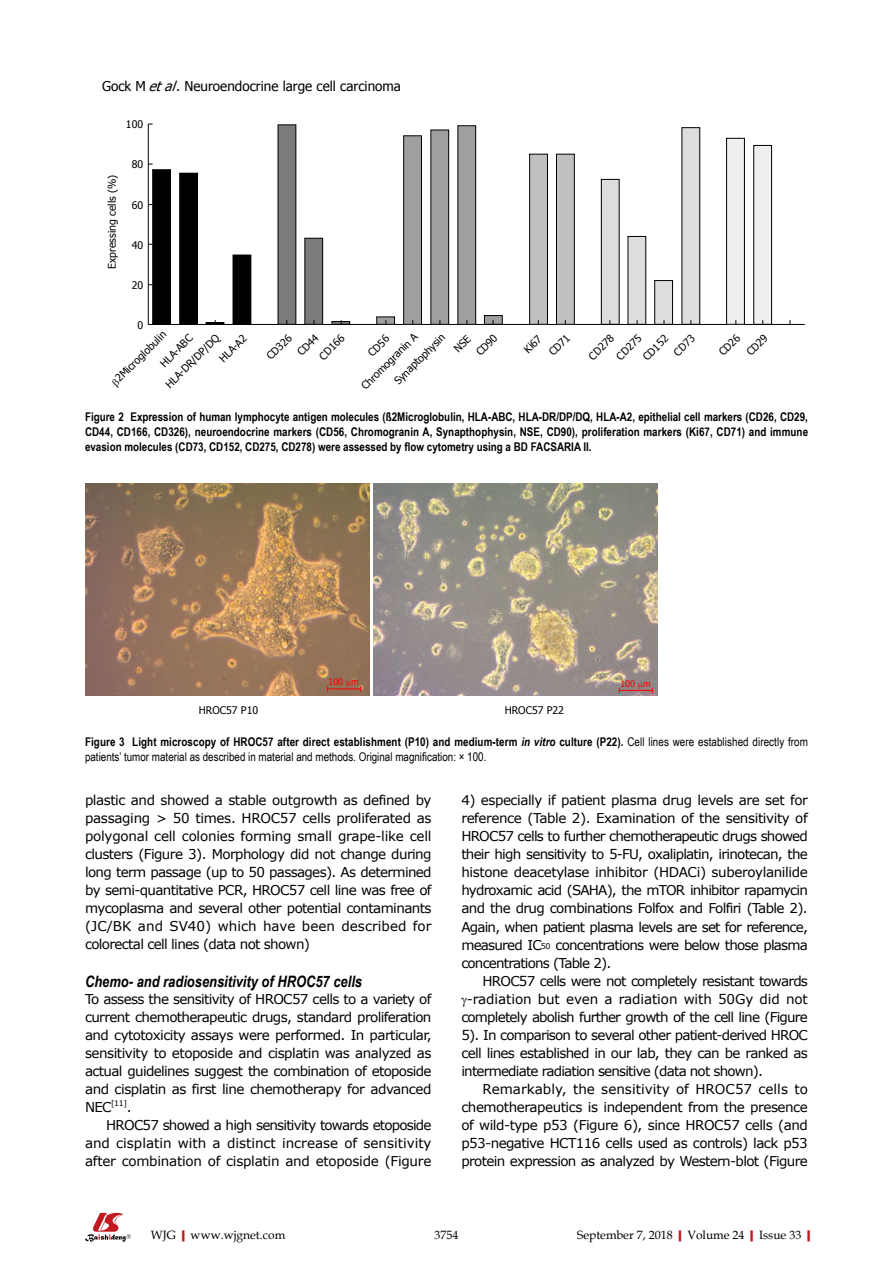
<style>
.page{position:relative;width:893px;height:1263px;background:#fff}
.page>*{position:absolute;margin:0;border:0;box-sizing:border-box;transform-origin:0 0}
.t1{font:italic 700 15.75px "Arial Narrow";color:#000}
.t2{font:13.5px/18px "Verdana";letter-spacing:-.05em;color:#000;text-align:justify}
.t3{font:13.5px "Verdana";letter-spacing:-.03em;color:#000}
.t4{font:13.5px "Verdana";color:#000}
.t5{font:13.5px "Verdana";letter-spacing:-.02em;color:#000}
.t6{font:13.5px "Tahoma";color:#000}
.t7{font:13.5px "Verdana";letter-spacing:-.005em;color:#000}
.t8{font:700 12px/15px "Arial Narrow";color:#000;text-align:justify}
.t9{font:12px/15px "Arial Narrow";color:#000}
.t10{font:12px "Book Antiqua";color:#000}
.t11{font:10.5px/21.3px "Tahoma";color:#000}
.t12{font:9px "Tahoma";color:#f00}
.t13{font:7.8px "Verdana";color:#000}
.s1{font-style:italic}
.s2{font-weight:700}
.s3{font-weight:700;font-style:italic}
.s4{font-size:7.8px}
.s5{font-weight:700;color:#c01920}
</style>
<div class="page">
<svg style="left:85px;top:1213px;width:46px;height:29px"></svg>
<hr style="left:148px;top:124px;width:1px;height:201px;background:#000">
<hr style="left:148px;top:324px;width:657px;height:1px;background:#000">
<div style="left:153px;top:170px;width:17px;height:154px;background:#000"></div>
<div style="left:152px;top:169px;width:19px;height:155px;border:1px solid #000"></div>
<div style="left:180px;top:173px;width:18px;height:151px;background:#000"></div>
<div style="left:179px;top:173px;width:19px;height:151px;border:1px solid #000"></div>
<div style="left:233px;top:255px;width:18px;height:69px;background:#000"></div>
<div style="left:278px;top:125px;width:18px;height:199px;background:#7d7c7d"></div>
<div style="left:278px;top:125px;width:18px;height:199px;border:1px solid #000"></div>
<div style="left:305px;top:238px;width:18px;height:86px;background:#7d7c7d"></div>
<div style="left:305px;top:238px;width:18px;height:86px;border:1px solid #000"></div>
<div style="left:332px;top:321px;width:18px;height:3px;border:1px solid #000"></div>
<div style="left:377px;top:317px;width:18px;height:7px;background:#9f9fa0"></div>
<div style="left:376px;top:317px;width:19px;height:7px;border:1px solid #000"></div>
<div style="left:404px;top:136px;width:17px;height:188px;background:#9f9fa0"></div>
<div style="left:403px;top:136px;width:19px;height:188px;border:1px solid #000"></div>
<div style="left:431px;top:130px;width:18px;height:194px;background:#9f9fa0"></div>
<div style="left:431px;top:130px;width:18px;height:194px;border:1px solid #000"></div>
<div style="left:458px;top:126px;width:18px;height:198px;background:#9f9fa0"></div>
<div style="left:458px;top:126px;width:18px;height:198px;border:1px solid #000"></div>
<div style="left:530px;top:154px;width:17px;height:170px;background:#bfc0c0"></div>
<div style="left:529px;top:154px;width:19px;height:170px;border:1px solid #000"></div>
<div style="left:484px;top:316px;width:18px;height:8px;background:#9f9fa0"></div>
<div style="left:484px;top:315px;width:18px;height:9px;border:1px solid #000"></div>
<div style="left:556px;top:154px;width:18px;height:170px;background:#bfc0c0"></div>
<div style="left:556px;top:154px;width:18px;height:170px;border:1px solid #000"></div>
<div style="left:601px;top:179px;width:18px;height:145px;background:#dcdddd"></div>
<div style="left:601px;top:179px;width:18px;height:145px;border:1px solid #000"></div>
<div style="left:628px;top:236px;width:18px;height:88px;background:#dcdddd"></div>
<div style="left:655px;top:281px;width:17px;height:43px;background:#dcdddd"></div>
<div style="left:654px;top:280px;width:19px;height:44px;border:1px solid #000"></div>
<div style="left:682px;top:128px;width:18px;height:196px;background:#dcdddd"></div>
<div style="left:727px;top:138px;width:17px;height:186px;background:#eeefef"></div>
<div style="left:726px;top:138px;width:19px;height:186px;border:1px solid #000"></div>
<div style="left:754px;top:145px;width:18px;height:179px;background:#eeefef"></div>
<div style="left:753px;top:145px;width:19px;height:179px;border:1px solid #000"></div>
<svg style="left:206px;top:320px;width:18px;height:4px"></svg>
<img style="left:85px;top:483px;width:284px;height:213px">
<img style="left:373px;top:483px;width:284px;height:213px">
<hr style="left:328px;top:689px;width:32px;height:1px;background:#f00">
<hr style="left:619px;top:690px;width:33px;height:1px;background:#f00">
<svg style="left:347px;top:681px;width:4px;height:6px"></svg>
<svg style="left:638px;top:683px;width:5px;height:6px"></svg>
<p class="t6" style="left:102px;top:77px;width:300px">Gock M <span class="s1">etal</span>. Neuroendocrine large cell carcinoma</p>
<p class="t11" style="left:126px;top:113px;width:19px">100</p>
<p class="t11" style="left:132px;top:153px;width:13px">80</p>
<p class="t11" style="left:132px;top:194px;width:13px">60</p>
<p class="t11" style="left:132px;top:234px;width:13px">40</p>
<p class="t11" style="left:132px;top:274px;width:13px">20</p>
<p class="t11" style="left:137px;top:314px;width:7px">0</p>
<p class="t11" style="left:139px;top:342px;width:42px;text-indent:-42px;rotate:-45deg">2Microglobulin<br>HLA-ABC</p>
<p class="t11" style="left:101px;top:269px;width:96px;rotate:-90deg">Expressing cells (%)</p>
<p class="t11" style="left:355px;top:380px;width:76px;rotate:-45deg">Chromogranin A</p>
<p class="t11" style="left:200px;top:339px;width:35px;line-height:19.8px;text-indent:-56px;rotate:-45deg">HLA-DR/DP/DQ<br>HLA-A2</p>
<p class="t11" style="left:260px;top:349px;width:32px;rotate:-45deg">CD326</p>
<p class="t11" style="left:291px;top:346px;width:26px;rotate:-45deg">CD44</p>
<p class="t11" style="left:313px;top:350px;width:32px;rotate:-45deg">CD166</p>
<p class="t11" style="left:362px;top:346px;width:26px;rotate:-45deg">CD56</p>
<p class="t11" style="left:388px;top:375px;width:69px;rotate:-45deg">Synaptophysin</p>
<p class="t11" style="left:470px;top:345px;width:26px;rotate:-45deg">CD90</p>
<p class="t11" style="left:530px;top:333px;width:26px;line-height:19.2px;text-indent:-16px;rotate:-45deg">Ki67<br>CD71</p>
<p class="t11" style="left:583px;top:350px;width:32px;rotate:-45deg">CD278</p>
<p class="t11" style="left:655px;top:334px;width:26px;line-height:18.9px;text-indent:-25px;rotate:-45deg">CD152<br>CD73</p>
<p class="t11" style="left:727px;top:332px;width:26px;line-height:19.5px;text-indent:-19px;rotate:-45deg">CD26<br>CD29</p>
<p class="t11" style="left:610px;top:350px;width:32px;rotate:-45deg">CD275</p>
<p class="t8" style="left:85px;top:408px;width:725px">Figure 2 Expression of human lymphocyte antigen molecules (ß2Microglobulin, HLA-ABC, HLA-DR/DP/DQ, HLA-A2, epithelial cell markers (CD26, CD29, CD44, CD166, CD326), neuroendocrine markers (CD56, Chromogranin A, Synapthophysin, NSE, CD90), proliferation markers (Ki67, CD71) and immune evasion molecules (CD73, CD152, CD275, CD278) were assessed by flow cytometry using a BD FACSARIA II.</p>
<p class="t12" style="left:328px;top:676px;width:32px">100 m</p>
<p class="t12" style="left:620px;top:677px;width:32px">100 m</p>
<p class="t11" style="left:199px;top:699px;width:61px">HROC57 P10</p>
<p class="t11" style="left:505px;top:699px;width:61px">HROC57 P22</p>
<p class="t9" style="left:85px;top:733px;width:724px"><span class="s2">Figure 3 Light microscopy of HROC57 after direct establishment (P10) and medium-term</span> <span class="s3">in vitro</span> <span class="s2">culture (P22).</span> Cell lines were established directly from patients’ tumor material as described in material and methods. Original magnification: × 100.</p>
<p class="t2" style="left:85px;top:790px;width:348px">plastic and showed a stable outgrowth as defined by passaging &gt; 50 times. HROC57 cells proliferated as polygonal cell colonies forming small grape-like cell clusters (Figure 3). Morphology did not change during long term passage (up to 50 passages). As determined by semi-quantitative PCR, HROC57 cell line was free of mycoplasma and several other potential contaminants (JC/BK and SV40) which have been described for colorectal cell lines (data not shown)</p>
<p class="t1" style="left:85px;top:970px;width:279px">Chemo- and radiosensitivity of HROC57 cells</p>
<p class="t2" style="left:85px;top:990px;width:348px">To assess the sensitivity of HROC57 cells to a variety of current chemotherapeutic drugs, standard proliferation and cytotoxicity assays were performed. In particular, sensitivity to etoposide and cisplatin was analyzed as actual guidelines suggest the combination of etoposide and cisplatin as first line chemotherapy for advanced NEC</p>
<p class="t13" style="left:111px;top:1098px;width:17px">[11]</p>
<p class="t2" style="left:127px;top:1098px;width:6px">.</p>
<p class="t2" style="left:106px;top:1116px;width:327px">HROC57 showed a high sensitivity towards etoposide</p>
<p class="t4" style="left:85px;top:1135px;width:348px">and cisplatin with a distinct increase of sensitivity</p>
<p class="t5" style="left:85px;top:1153px;width:348px">after combination of cisplatin and etoposide (Figure</p>
<p class="t2" style="left:461px;top:790px;width:348px">4) especially if patient plasma drug levels are set for</p>
<p class="t3" style="left:461px;top:809px;width:348px">reference (Table 2). Examination of the sensitivity of</p>
<p class="t2" style="left:461px;top:827px;width:348px">HROC57 cells to further chemotherapeutic drugs showed</p>
<p class="t2" style="left:461px;top:845px;width:348px">their high sensitivity to 5-FU, oxaliplatin, irinotecan, the</p>
<p class="t3" style="left:461px;top:864px;width:348px">histone deacetylase inhibitor (HDACi) suberoylanilide</p>
<p class="t2" style="left:461px;top:881px;width:348px">hydroxamic acid (SAHA), the mTOR inhibitor rapamycin</p>
<p class="t2" style="left:461px;top:899px;width:348px">and the drug combinations Folfox and Folfiri (Table 2).</p>
<p class="t2" style="left:461px;top:917px;width:348px">Again, when patient plasma levels are set for reference,</p>
<p class="t2" style="left:461px;top:935px;width:348px">measured IC<span class="s4">50</span> concentrations were below those plasma</p>
<p class="t2" style="left:461px;top:953px;width:151px">concentrations (Table 2).</p>
<p class="t2" style="left:483px;top:971px;width:327px">HROC57 cells were not completely resistant towards</p>
<p class="t7" style="left:467px;top:990px;width:343px">-radiation but even a radiation with 50Gy did not</p>
<p class="t2" style="left:461px;top:1008px;width:348px">completely abolish further growth of the cell line (Figure</p>
<p class="t2" style="left:461px;top:1026px;width:348px">5). In comparison to several other patient-derived HROC</p>
<p class="t2" style="left:461px;top:1044px;width:348px">cell lines established in our lab, they can be ranked as</p>
<p class="t2" style="left:461px;top:1062px;width:303px">intermediate radiation sensitive (data not shown).</p>
<p class="t4" style="left:483px;top:1081px;width:327px">Remarkably, the sensitivity of HROC57 cells to</p>
<p class="t2" style="left:461px;top:1098px;width:348px">chemotherapeutics is independent from the presence</p>
<p class="t2" style="left:461px;top:1116px;width:348px">of wild-type p53 (Figure 6), since HROC57 cells (and</p>
<p class="t2" style="left:461px;top:1134px;width:348px">p53-negative HCT116 cells used as controls) lack p53</p>
<p class="t2" style="left:461px;top:1152px;width:348px">protein expression as analyzed by Western-blot (Figure</p>
<p class="t10" style="left:151px;top:1226px;width:136px">WJG<span class="s5">|</span>www.wjgnet.com</p>
<p class="t10" style="left:434px;top:1226px;width:25px">3754</p>
<p class="t10" style="left:577px;top:1226px;width:240px">September 7, 2018<span class="s5">|</span>Volume 24<span class="s5">|</span>Issue 33<span class="s5">|</span></p>
</div>
